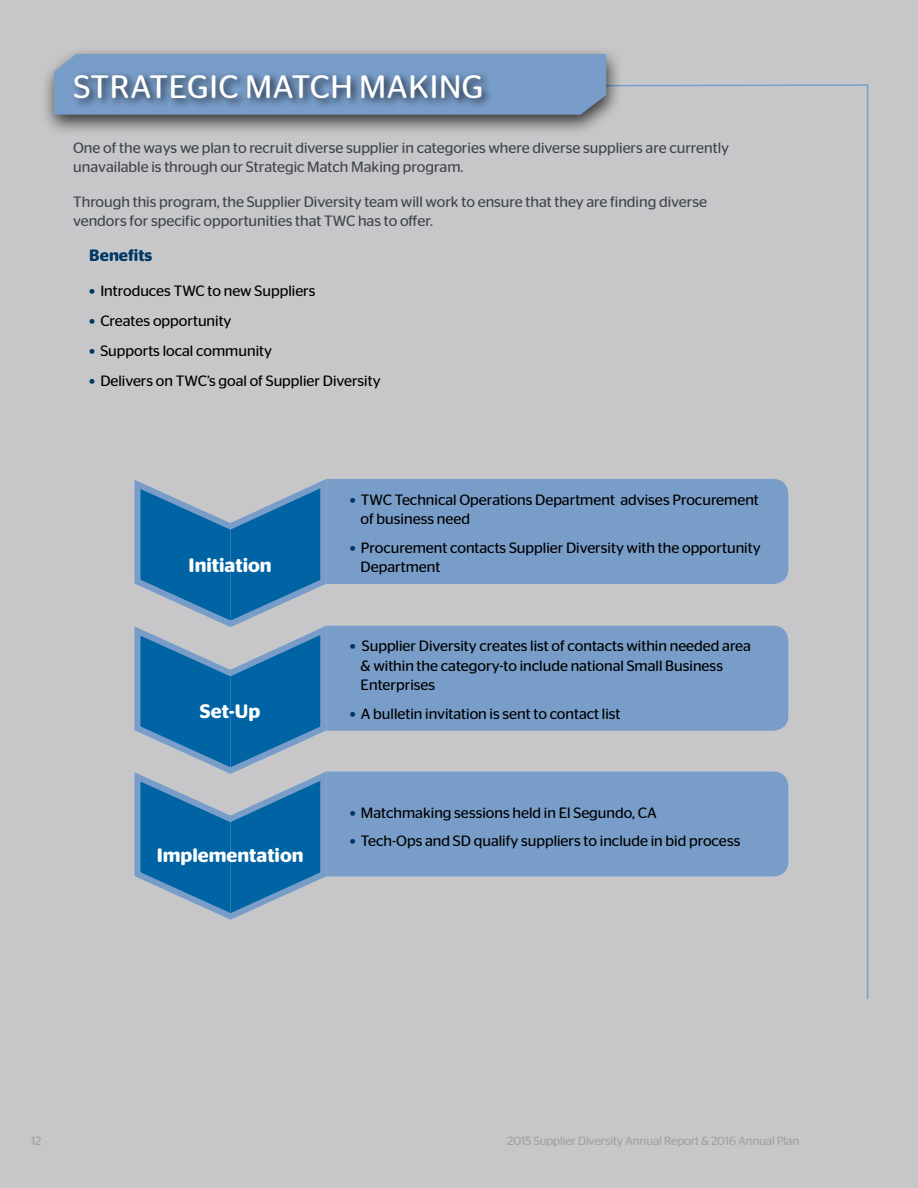
<style>
.page{position:relative;width:918px;height:1188px;background:#c7c7c9}
.page>*{position:absolute;margin:0;border:0;box-sizing:border-box;transform-origin:0 0}
.t1{font:32.4px "TWC Round";letter-spacing:.02em;color:#fff}
.t2{font:600 19.5px "TWC Round";color:#fff}
.t3{font:600 16.5px "TWC Round";color:#003865}
.t4{font:15px/19.5px "TWC Round";color:#000}
.t5{font:15px/19.5px "TWC Round";color:#3f454f}
.t6{font:12px "TWC Round";letter-spacing:-.01em;color:#a1a1a4}
.s1{font-weight:600;font-size:16.5px;color:#003865}
</style>
<div class="page">
<svg style="left:429px;top:84px;width:440px;height:915px"></svg>
<div style="left:40px;top:45px;width:583px;height:92px;background:#000;opacity:.75"></div>
<div style="left:54px;top:54px;width:552px;height:61px;background:#789dc9"></div>
<div style="left:71px;top:71px;width:422px;height:38px;background:#000;opacity:.75"></div>
<svg style="left:134px;top:479px;width:195px;height:441px"></svg>
<div style="left:326px;top:479px;width:462px;height:105px;background:#789dc9"></div>
<div style="left:326px;top:626px;width:462px;height:105px;background:#789dc9"></div>
<div style="left:326px;top:772px;width:462px;height:105px;background:#789dc9"></div>
<h1 class="t1" style="left:73px;top:68px;width:412px">STRATEGIC MATCH MAKING</h1>
<p class="t5" style="left:73px;top:137px;width:657px">One of the ways we plan to recruit diverse supplier in categories where diverse suppliers are currently unavailable is through our Strategic Match Making program.</p>
<p class="t5" style="left:73px;top:192px;width:635px">Through this program, the Supplier Diversity team will work to ensure that they are finding diverse vendors for specific opportunities that TWC has to offer.</p>
<p class="t3" style="left:89px;top:246px;width:65px">Benefits</p>
<p class="t4" style="left:89px;top:280px;width:228px"><span class="s1">•</span> Introduces TWC to new Suppliers</p>
<p class="t4" style="left:89px;top:310px;width:144px"><span class="s1">•</span> Creates opportunity</p>
<p class="t4" style="left:89px;top:340px;width:184px"><span class="s1">•</span> Supports local community</p>
<p class="t4" style="left:89px;top:370px;width:293px"><span class="s1">•</span> Delivers on TWC’s goal of Supplier Diversity</p>
<h2 class="t2" style="left:189px;top:554px;width:85px">Initiation</h2>
<h2 class="t2" style="left:200px;top:700px;width:62px">Set-Up</h2>
<h2 class="t2" style="left:157px;top:844px;width:148px">Implementation</h2>
<p class="t4" style="left:361px;top:489px;width:400px;text-indent:-11px"><span class="s1">•</span> TWC Technical Operations Department advises Procurement of business need</p>
<p class="t4" style="left:361px;top:537px;width:401px;text-indent:-11px"><span class="s1">•</span> Procurement contacts Supplier Diversity with the opportunity<br>Department</p>
<p class="t4" style="left:361px;top:636px;width:392px;text-indent:-11px"><span class="s1">•</span> Supplier Diversity creates list of contacts within needed area &amp; within the category-to include national Small Business<br>Enterprises</p>
<p class="t4" style="left:350px;top:704px;width:272px"><span class="s1">•</span> A bulletin invitation is sent to contact list</p>
<p class="t4" style="left:350px;top:803px;width:308px"><span class="s1">•</span> Matchmaking sessions held in El Segundo, CA</p>
<p class="t4" style="left:350px;top:831px;width:392px"><span class="s1">•</span> Tech-Ops and SD qualify suppliers to include in bid process</p>
<p class="t6" style="left:31px;top:1134px;width:12px">12</p>
<p class="t6" style="left:507px;top:1134px;width:293px">2015 Supplier Diversity Annual Report &amp; 2016 Annual Plan</p>
</div>
